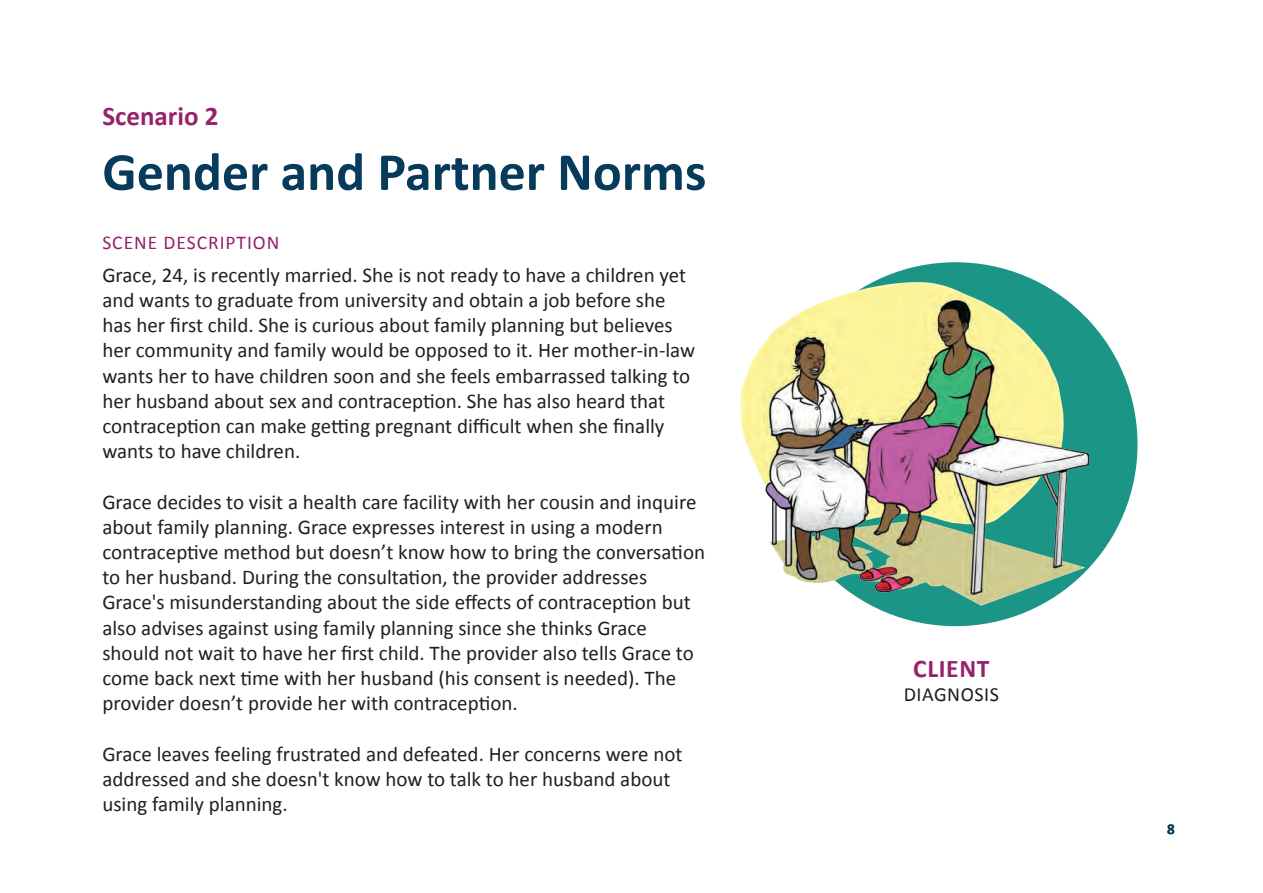
<style>
.page{position:relative;width:1263px;height:893px;background:#fff}
.page>*{position:absolute;margin:0;border:0;box-sizing:border-box;transform-origin:0 0}
.t1{font:700 54px "Calibri";color:#073b5c}
.t2{font:700 27px "Calibri";color:#97216b}
.t3{font:700 25.5px "Calibri";letter-spacing:.025em;color:#97216b}
.t4{font:21px/25.2px "Calibri";color:#231f20}
.t5{font:20.1px "Calibri";letter-spacing:.025em;color:#211e1e}
.t6{font:19.5px "Calibri";letter-spacing:.05em;color:#97216b}
.t7{font:700 15px "Calibri";color:#073b5c}
</style>
<div class="page">
<img style="left:740px;top:262px;width:379px;height:365px">
<p class="t2" style="left:102px;top:97px;width:118px">Scenario 2</p>
<h1 class="t1" style="left:102px;top:134px;width:606px">Gender and Partner Norms</h1>
<p class="t6" style="left:102px;top:229px;width:179px">SCENE DESCRIPTION</p>
<p class="t4" style="left:102px;top:262px;width:594px">Grace, 24, is recently married. She is not ready to have a children yet and wants to graduate from university and obtain a job before she has her first child. She is curious about family planning but believes her community and family would be opposed to it. Her mother-in-law wants her to have children soon and she feels embarrassed talking to her husband about sex and contraception. She has also heard that contraception can make getting pregnant difficult when she finally wants to have children.</p>
<p class="t4" style="left:102px;top:488px;width:604px">Grace decides to visit a health care facility with her cousin and inquire about family planning. Grace expresses interest in using a modern contraceptive method but doesn’t know how to bring the conversation to her husband. During the consultation, the provider addresses Grace's misunderstanding about the side effects of contraception but also advises against using family planning since she thinks Grace should not wait to have her first child. The provider also tells Grace to come back next time with her husband (his consent is needed). The provider doesn’t provide her with contraception.</p>
<p class="t4" style="left:102px;top:740px;width:582px">Grace leaves feeling frustrated and defeated. Her concerns were not addressed and she doesn't know how to talk to her husband about using family planning.</p>
<p class="t3" style="left:913px;top:651px;width:78px">CLIENT</p>
<p class="t5" style="left:904px;top:681px;width:97px">DIAGNOSIS</p>
<p class="t7" style="left:1167px;top:818px;width:9px">8</p>
</div>
